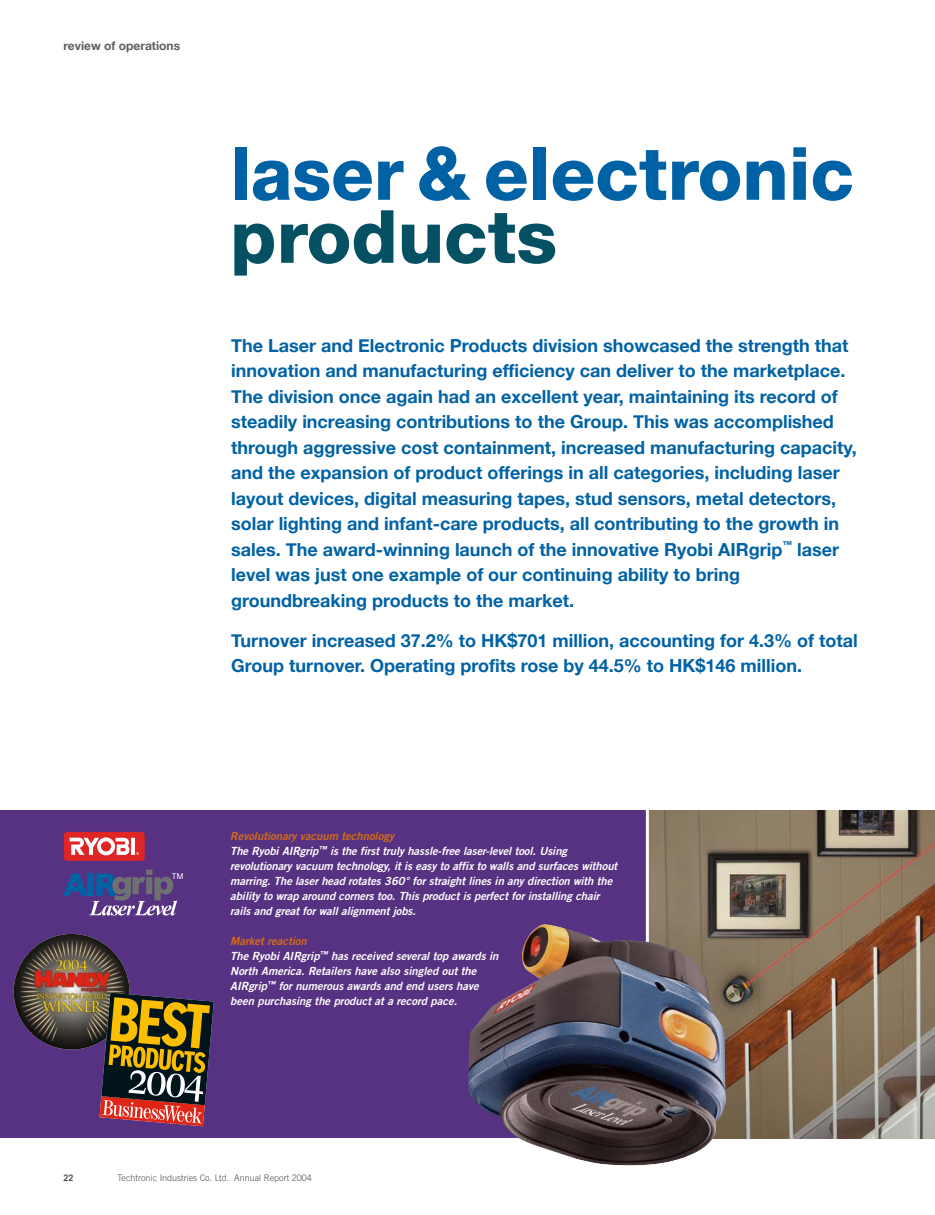
<style>
.page{position:relative;width:935px;height:1215px;background:#fff}
.page>*{position:absolute;margin:0;border:0;box-sizing:border-box;transform-origin:0 0}
.t1{font:800 73.5px "Helvetica Neue";color:#0062a5;scale:.95 1}
.t2{font:800 73.5px "Helvetica Neue";color:#065064}
.t3{font:700 18px/25.5px "Helvetica Neue";color:#0062a5}
.t4{font:700 12px "Helvetica Neue";color:#5d5e5e}
.t5{font:italic 11.25px/15px "Trade Gothic Bold Two";letter-spacing:-.005em;color:#fff}
.t6{font:700 9.75px "Helvetica Neue";color:#0062a5}
.t7{font:300 9px "Trade Gothic";color:#4a4b4b}
.t8{font:700 9px "Trade Gothic";color:#4a4b4b}
.t9{font:7.95px "Helvetica";color:#fff}
.s1{color:#d36b16}
</style>
<div class="page">
<div style="left:0;top:811px;width:705px;height:327px;background:#573182"></div>
<img style="left:649px;top:811px;width:285px;height:327px">
<img style="left:14px;top:934px;width:115px;height:116px;border-radius:50%">
<svg style="left:63px;top:870px;width:114px;height:46px"></svg>
<div style="left:64px;top:832px;width:81px;height:29px;background:#df2526;border-radius:3px"></div>
<hr style="left:131px;top:838px;width:4px;height:17px;background:#fdf5f5">
<svg style="left:70px;top:837px;width:59px;height:18px"></svg>
<svg style="left:99px;top:993px;width:115px;height:133px;background:#795832"></svg>
<hr style="left:646px;top:793px;width:3px;height:369px;background:#fff">
<img style="left:468px;top:924px;width:258px;height:241px">
<p class="t4" style="left:63px;top:38px;width:118px">review of operations</p>
<h1 class="t1" style="left:230px;top:147px;width:658px">laser &amp; electronic</h1>
<h1 class="t2" style="left:230px;top:210px;width:328px">products</h1>
<p class="t3" style="left:231px;top:332px;width:627px">The Laser and Electronic Products division showcased the strength that innovation and manufacturing efficiency can deliver to the marketplace.<br>The division once again had an excellent year, maintaining its record of steadily increasing contributions to the Group. This was accomplished through aggressive cost containment, increased manufacturing capacity, and the expansion of product offerings in all categories, including laser layout devices, digital measuring tapes, stud sensors, metal detectors, solar lighting and infant-care products, all contributing to the growth in sales. The award-winning launch of the innovative Ryobi AIRgrip</p>
<p class="t6" style="left:782px;top:538px;width:11px">™</p>
<p class="t3" style="left:797px;top:536px;width:43px">laser</p>
<p class="t3" style="left:231px;top:562px;width:510px">level was just one example of our continuing ability to bring groundbreaking products to the market.</p>
<p class="t3" style="left:231px;top:627px;width:628px">Turnover increased 37.2% to HK$701 million, accounting for 4.3% of total<br>Group turnover. Operating profits rose by 44.5% to HK$146 million.</p>
<p class="t9" style="left:172px;top:873px;width:13px">TM</p>
<p class="t5" style="left:230px;top:830px;width:388px"><span class="s1">Revolutionary vacuum technology<br></span>The Ryobi AIRgrip<sup>™</sup> is the first truly hassle-free laser-level tool. Using revolutionary vacuum technology, it is easy to affix to walls and surfaces without marring. The laser head rotates 360° for straight lines in any direction with the ability to wrap around corners too. This product is perfect for installing chair rails and great for wall alignment jobs.</p>
<p class="t5" style="left:230px;top:935px;width:270px"><span class="s1">Market reaction<br></span>The Ryobi AIRgrip<sup>™</sup> has received several top awards in North America. Retailers have also singled out the AIRgrip<sup>™</sup> for numerous awards and end users have been purchasing the product at a record pace.</p>
<p class="t8" style="left:63px;top:1174px;width:12px">22</p>
<p class="t7" style="left:117px;top:1174px;width:196px">Techtronic Industries Co. Ltd. Annual Report 2004</p>
</div>
